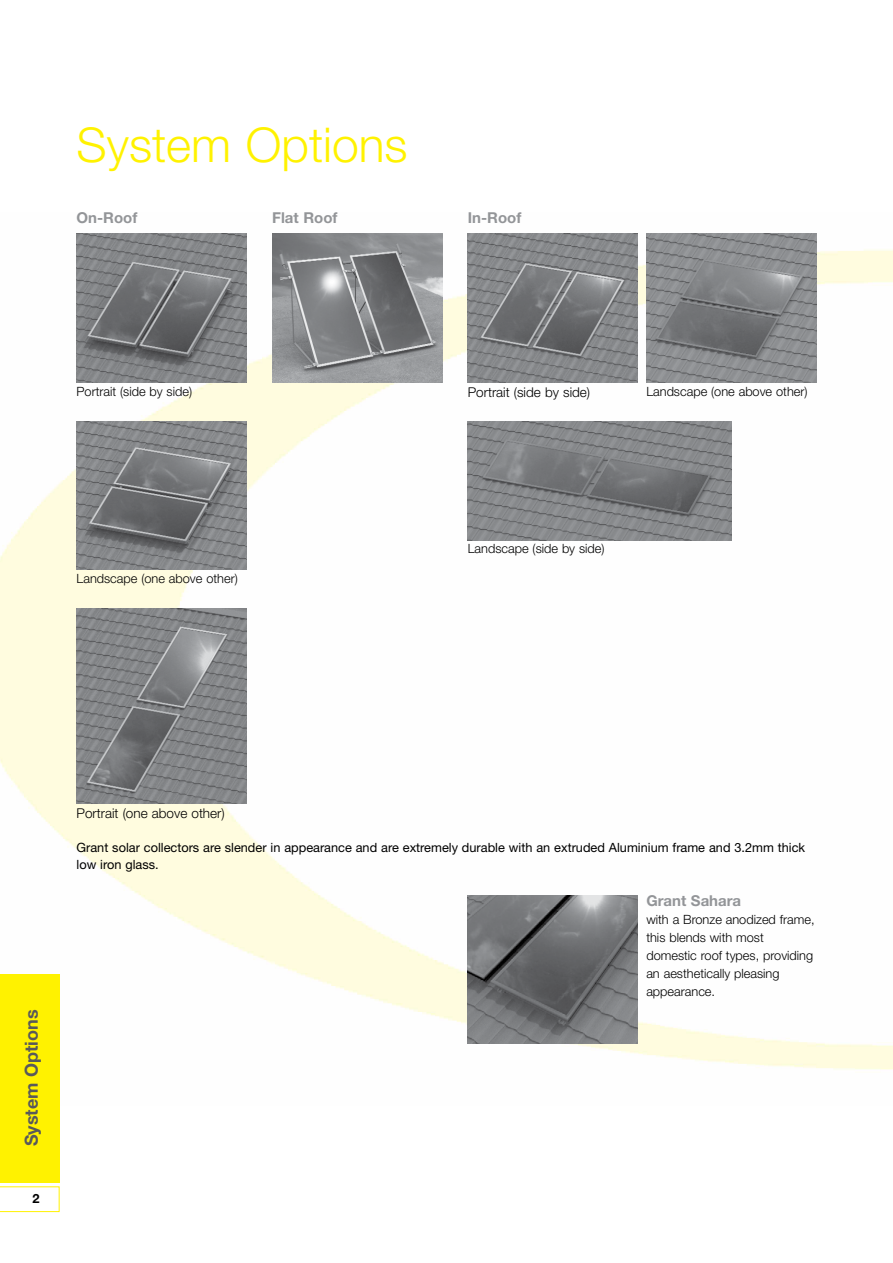
<style>
.page{position:relative;width:893px;height:1263px;background:#fff}
.page>*{position:absolute;margin:0;border:0;box-sizing:border-box;transform-origin:0 0}
.t1{font:300 48px "Helvetica Neue";color:#fff200}
.t2{font:700 18px "Helvetica Neue";color:#58595b}
.t3{font:700 15px "Helvetica Neue";color:#939598}
.t4{font:300 13.5px "Helvetica Neue";color:#000}
.t5{font:300 12.75px/18px "Helvetica Neue";color:#000}
.t6{font:12.75px/16.5px "Helvetica Neue";color:#000}
.t7{font:700 12.75px "Helvetica Neue";color:#000}
</style>
<div class="page">
<img style="left:0;top:233px;width:893px;height:837px">
<svg style="left:0;top:1186px;width:60px;height:26px"></svg>
<div style="left:0;top:974px;width:60px;height:208px;background:#fff200"></div>
<img style="left:77px;top:234px;width:170px;height:149px">
<img style="left:77px;top:421px;width:170px;height:149px">
<img style="left:468px;top:234px;width:170px;height:149px">
<img style="left:646px;top:234px;width:170px;height:149px">
<img style="left:77px;top:608px;width:170px;height:196px">
<img style="left:468px;top:421px;width:263px;height:119px">
<img style="left:272px;top:234px;width:170px;height:149px">
<img style="left:468px;top:895px;width:170px;height:149px">
<h1 class="t1" style="left:77px;top:115px;width:333px">System Options</h1>
<p class="t3" style="left:77px;top:209px;width:62px">On-Roof</p>
<p class="t3" style="left:272px;top:209px;width:67px">Flat Roof</p>
<p class="t3" style="left:468px;top:209px;width:55px">In-Roof</p>
<p class="t5" style="left:77px;top:382px;width:117px">Portrait (side by side)</p>
<p class="t4" style="left:468px;top:384px;width:124px">Portrait (side by side)</p>
<p class="t5" style="left:646px;top:382px;width:163px">Landscape (one above other)</p>
<p class="t5" style="left:77px;top:569px;width:163px">Landscape (one above other)</p>
<p class="t5" style="left:468px;top:540px;width:138px">Landscape (side by side)</p>
<h2 class="t2" style="left:20px;top:1146px;width:138px;rotate:-90deg">System Options</h2>
<p class="t7" style="left:33px;top:1190px;width:9px">2</p>
<p class="t4" style="left:77px;top:804px;width:150px">Portrait (one above other)</p>
<p class="t6" style="left:77px;top:839px;width:730px">Grant solar collectors are slender in appearance and are extremely durable with an extruded Aluminium frame and 3.2mm thick low iron glass.</p>
<p class="t3" style="left:646px;top:891px;width:96px">Grant Sahara</p>
<p class="t5" style="left:646px;top:910px;width:170px">with a Bronze anodized frame, this blends with most domestic roof types, providing an aesthetically pleasing appearance.</p>
</div>
